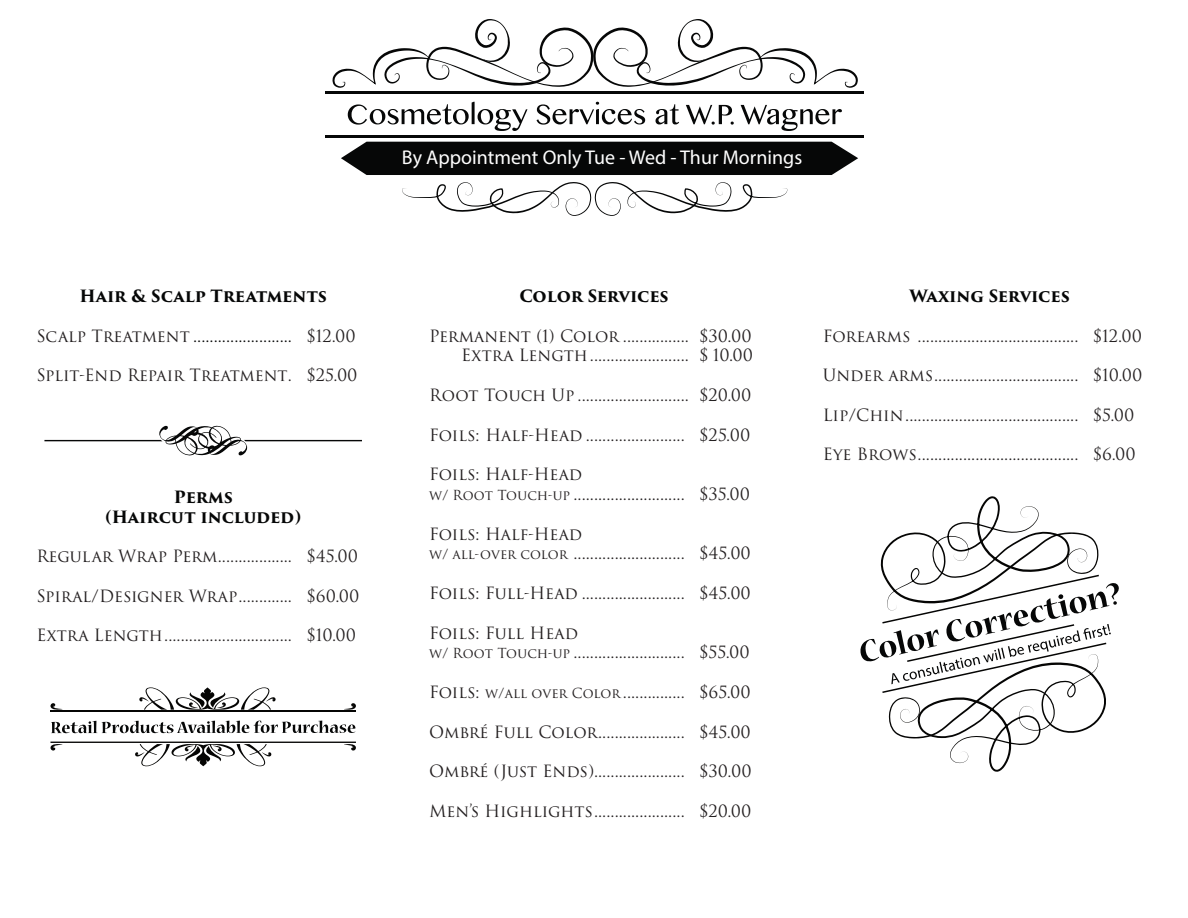
<style>
.page{position:relative;width:1188px;height:918px;background:#fff}
.page>*{position:absolute;margin:0;border:0;box-sizing:border-box;transform-origin:0 0}
.t1{font:19.95px "Myriad Pro";color:#fff}
.t2{font:16.5px/19.8px "Trajan Pro 3";color:#231f20}
.t3{font:700 16.5px "Trajan Pro 3";letter-spacing:-.01em;color:#060707}
.t4{font:16.5px "Trajan Pro 3";color:#060707}
.s1{color:#231f20}
.s2{font-size:13.5px}
</style>
<div class="page">
<svg style="left:402px;top:182px;width:386px;height:34px"></svg>
<hr style="left:325px;top:136px;width:538px;height:2px;background:#060707">
<hr style="left:325px;top:92px;width:538px;height:2px;background:#060707">
<svg style="left:332px;top:19px;width:526px;height:69px"></svg>
<div style="left:341px;top:142px;width:517px;height:33px;background:#060707"></div>
<svg style="left:348px;top:102px;width:180px;height:29px"></svg>
<svg style="left:537px;top:102px;width:108px;height:23px"></svg>
<svg style="left:656px;top:104px;width:23px;height:20px"></svg>
<svg style="left:686px;top:105px;width:48px;height:20px"></svg>
<svg style="left:741px;top:105px;width:101px;height:26px"></svg>
<svg style="left:44px;top:426px;width:318px;height:29px"></svg>
<svg style="left:860px;top:496px;width:259px;height:276px"></svg>
<hr style="left:50px;top:711px;width:306px;height:1px;background:#050504">
<svg style="left:337px;top:703px;width:19px;height:8px"></svg>
<svg style="left:50px;top:703px;width:19px;height:8px"></svg>
<svg style="left:139px;top:687px;width:137px;height:23px"></svg>
<svg style="left:50px;top:742px;width:306px;height:24px"></svg>
<svg style="left:51px;top:721px;width:304px;height:12px"></svg>
<p class="t1" style="left:402px;top:145px;width:402px">By Appointment Only Tue - Wed - Thur Mornings</p>
<p class="t3" style="left:80px;top:284px;width:249px">Hair &amp; Scalp Treatments</p>
<p class="t4" style="left:36px;top:324px;width:321px"><span class="s1">Scalp Treatment</span> ........................ <span class="s1">$12.00</span></p>
<p class="t2" style="left:36px;top:366px;width:323px">Split-End Repair Treatment. $25.00</p>
<p class="t3" style="left:174px;top:485px;width:61px">Perms</p>
<p class="t3" style="left:105px;top:504px;width:198px">(Haircut included)</p>
<p class="t2" style="left:36px;top:547px;width:323px">Regular Wrap Perm.................. $45.00</p>
<p class="t2" style="left:36px;top:587px;width:325px">Spiral/Designer Wrap............. $60.00</p>
<p class="t2" style="left:36px;top:626px;width:321px">Extra Length............................... $10.00</p>
<p class="t3" style="left:519px;top:284px;width:151px">Color Services</p>
<p class="t2" style="left:429px;top:326px;width:324px">Permanent (1) Color ................ $30.00</p>
<p class="t2" style="left:461px;top:346px;width:293px">Extra Length........................ $ 10.00</p>
<p class="t2" style="left:429px;top:386px;width:324px">Root Touch Up ........................... $20.00</p>
<p class="t2" style="left:429px;top:425px;width:323px">Foils: Half-Head ........................ $25.00</p>
<p class="t2" style="left:429px;top:465px;width:323px">Foils: Half-Head<br><span class="s2">w/ Root Touch-up</span> ........................... $35.00</p>
<p class="t2" style="left:429px;top:524px;width:323px">Foils: Half-Head<br><span class="s2">w/ all-over color</span> ........................... $45.00</p>
<p class="t2" style="left:429px;top:584px;width:323px">Foils: Full-Head ......................... $45.00</p>
<p class="t2" style="left:429px;top:623px;width:151px">Foils: Full Head</p>
<p class="t2" style="left:429px;top:643px;width:322px"><span class="s2">w/ Root Touch-up</span> ........................... $55.00</p>
<p class="t2" style="left:429px;top:683px;width:323px">Foils: <span class="s2">w/all over Color</span> ............... $65.00</p>
<p class="t2" style="left:429px;top:722px;width:323px">Ombré Full Color..................... $45.00</p>
<p class="t2" style="left:429px;top:762px;width:324px">Ombré (Just Ends)...................... $30.00</p>
<p class="t2" style="left:429px;top:802px;width:324px">Men’s Highlights...................... $20.00</p>
<p class="t3" style="left:910px;top:284px;width:162px">Waxing Services</p>
<p class="t2" style="left:823px;top:326px;width:321px">Forearms ....................................... $12.00</p>
<p class="t2" style="left:823px;top:366px;width:321px">Under arms................................... $10.00</p>
<p class="t2" style="left:823px;top:406px;width:313px">Lip/Chin.......................................... $5.00</p>
<p class="t2" style="left:823px;top:445px;width:314px">Eye Brows....................................... $6.00</p>
</div>
